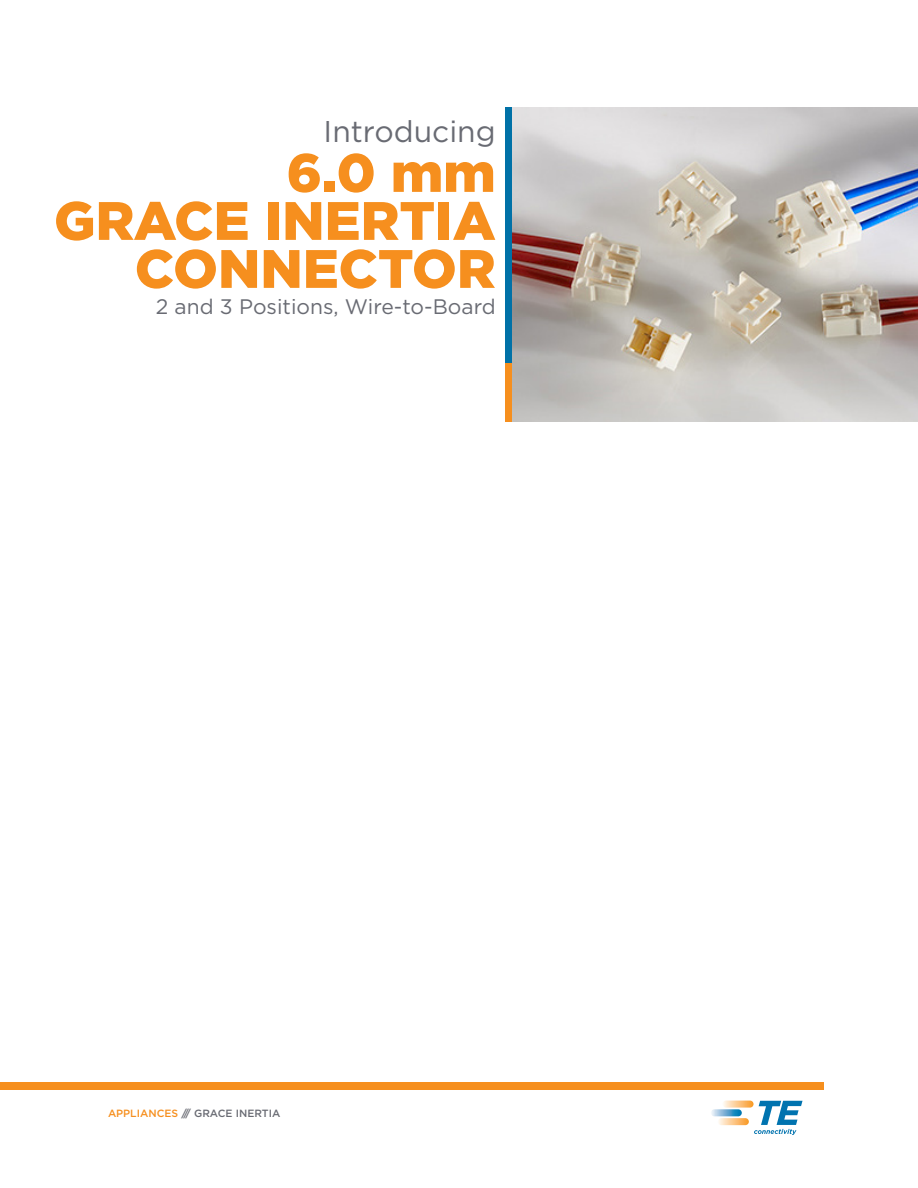
<style>
.page{position:relative;width:918px;height:1188px;background:#fff}
.page>*{position:absolute;margin:0;border:0;box-sizing:border-box;transform-origin:0 0}
.ParaStyle02-Leading{font:900 54px/48px "Gotham";color:#f68f1e;text-align:right}
.ParaStyle06-Leading{font:30px "Gotham";color:#696b73}
.ParaStyle06-Leading-2{font:21px "Gotham";color:#696b73}
.ParaStyle01-Leading{font:500 10.5px "Gotham";color:#696b73}
.s1{color:#f68f1e}
</style>
<div class="page">
<div style="left:505px;top:108px;width:8px;height:255px;background:#0071a7"></div>
<div style="left:505px;top:363px;width:8px;height:58px;background:#f68f1e"></div>
<div style="left:0;top:1082px;width:824px;height:7px;background:#f68f1e"></div>
<svg style="left:723px;top:1101px;width:31px;height:7px"></svg>
<svg style="left:718px;top:1118px;width:31px;height:7px"></svg>
<svg style="left:711px;top:1109px;width:31px;height:7px"></svg>
<svg style="left:754px;top:1101px;width:49px;height:34px"></svg>
<img style="left:513px;top:108px;width:405px;height:313px">
<p class="ParaStyle06-Leading" style="left:324px;top:113px;width:174px">Introducing</p>
<p class="ParaStyle02-Leading" style="left:54px;top:148px;width:443px">6.0 mm<br>GRACE INERTIA<br>CONNECTOR</p>
<p class="ParaStyle06-Leading-2" style="left:156px;top:293px;width:341px">2 and 3 Positions, Wire-to-Board</p>
<p class="ParaStyle01-Leading" style="left:108px;top:1106px;width:174px"><span class="s1">APPLIANCES</span> /// GRACE INERTIA</p>
</div>
